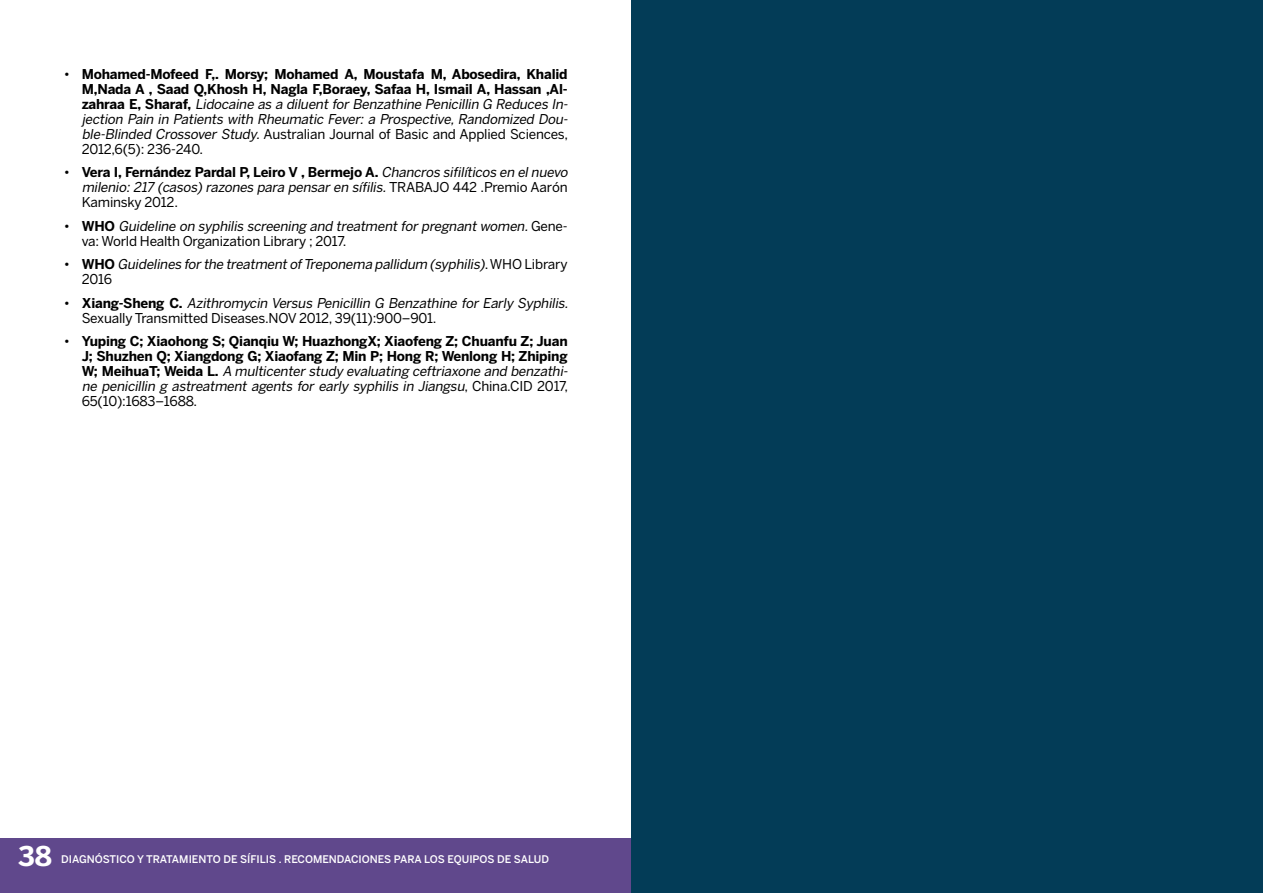
<style>
.page{position:relative;width:1263px;height:893px;background:#fff}
.page>*{position:absolute;margin:0;border:0;box-sizing:border-box;transform-origin:0 0}
.t1{font:700 27px "Benton Sans";color:#fff}
.t2{font:italic 13.5px/15px "Benton Sans";letter-spacing:-.015em;color:#000}
.t3{font:700 13.5px/15px "Benton Sans";letter-spacing:-.015em;color:#000}
.t4{font:500 10.5px "Benton Sans";color:#fff}
.s1{font-style:normal}
.s2{font-weight:700;font-style:normal}
.s3{font-weight:400}
.s4{font-weight:400;font-style:italic}
</style>
<div class="page">
<div style="left:0;top:839px;width:633px;height:54px;background:#60488c"></div>
<div style="left:631px;top:0;width:632px;height:893px;background:#033c57"></div>
<p class="t2" style="left:82px;top:66px;width:490px;text-indent:-18px"><span class="s1">•</span> <span class="s2">Mohamed-Mofeed F,. Morsy; Mohamed A, Moustafa M, Abosedira, Khalid M,Nada A , Saad Q,Khosh H, Nagla F,Boraey, Safaa H, Ismail A, Hassan ,Al&shy;za h ra a E , S h a ra f,</span> Lidocaine as a diluentforBenzathine Penicillin G Reduces In&shy;jection Pain in Patients with Rheumatic Fever: a Prospective, Randomized Dou&shy;ble-Blinded Crossover Study. <span class="s1">Australian Journal of Basic and Applied Sciences, 2012,6(5): 236-240.</span></p>
<p class="t2" style="left:82px;top:165px;width:490px;text-indent:-18px"><span class="s1">•</span> <span class="s2">Vera I, Fernández Pardal P, Leiro V , Bermejo A.</span> Chancros sifilíticos en elnuevo milenio:217 (casos)razones para pensaren sífilis. <span class="s1">T R A B AJ O 44 2 . P re m i o A a r ó n<br>Kaminsky 2012.</span></p>
<p class="t2" style="left:82px;top:218px;width:487px;text-indent:-18px"><span class="s1">•</span> <span class="s2">W H O</span> Guideline on syphilis screening and treatmentforpregnantwomen. <span class="s1">G e n e - va: World Health Organization Library ; 2017.</span></p>
<p class="t2" style="left:82px;top:257px;width:487px;text-indent:-18px"><span class="s1">•</span> <span class="s2">W H O</span> Guidelines forthe treatmentofTreponema pallidum (syphilis)<span class="s1">. W H O L i b ra ry<br>2016</span></p>
<p class="t2" style="left:82px;top:295px;width:487px;text-indent:-18px"><span class="s1">•</span> <span class="s2">X i a ng- S h e ng C .</span> Azithromycin Versus Penicillin G Benzathine for Early Syphilis.<br><span class="s1">Sexually Transmitted Diseases. NOV 2012, 39(11):900–901.</span></p>
<p class="t3" style="left:82px;top:334px;width:490px;text-indent:-18px"><span class="s3">•</span> Yuping C; Xiaohong S; Qianqiu W; HuazhongX; Xiaofeng Z; Chuanfu Z; Juan J; Shuzhen Q; Xiangdong G; Xiaofang Z; Min P; Hong R; Wenlong H; Zhiping W; M e i h u a T; We i d a L . <span class="s4">A multicenterstudy evaluating ceftriaxone and benzathi&shy;ne penicillin g astreatment agents for early syphilis in Jiangsu</span><span class="s3">, C h i n a . C I D 2 0 1 7, 65(10):1683–1688.</span></p>
<h1 class="t1" style="left:18px;top:840px;width:36px">38</h1>
<p class="t4" style="left:61px;top:853px;width:489px">DIAGNÓSTICO Y TRATAMIENTO DE SÍFILIS . RECOMENDACIONES PARA LOS EQUIPOS DE SALUD</p>
</div>
